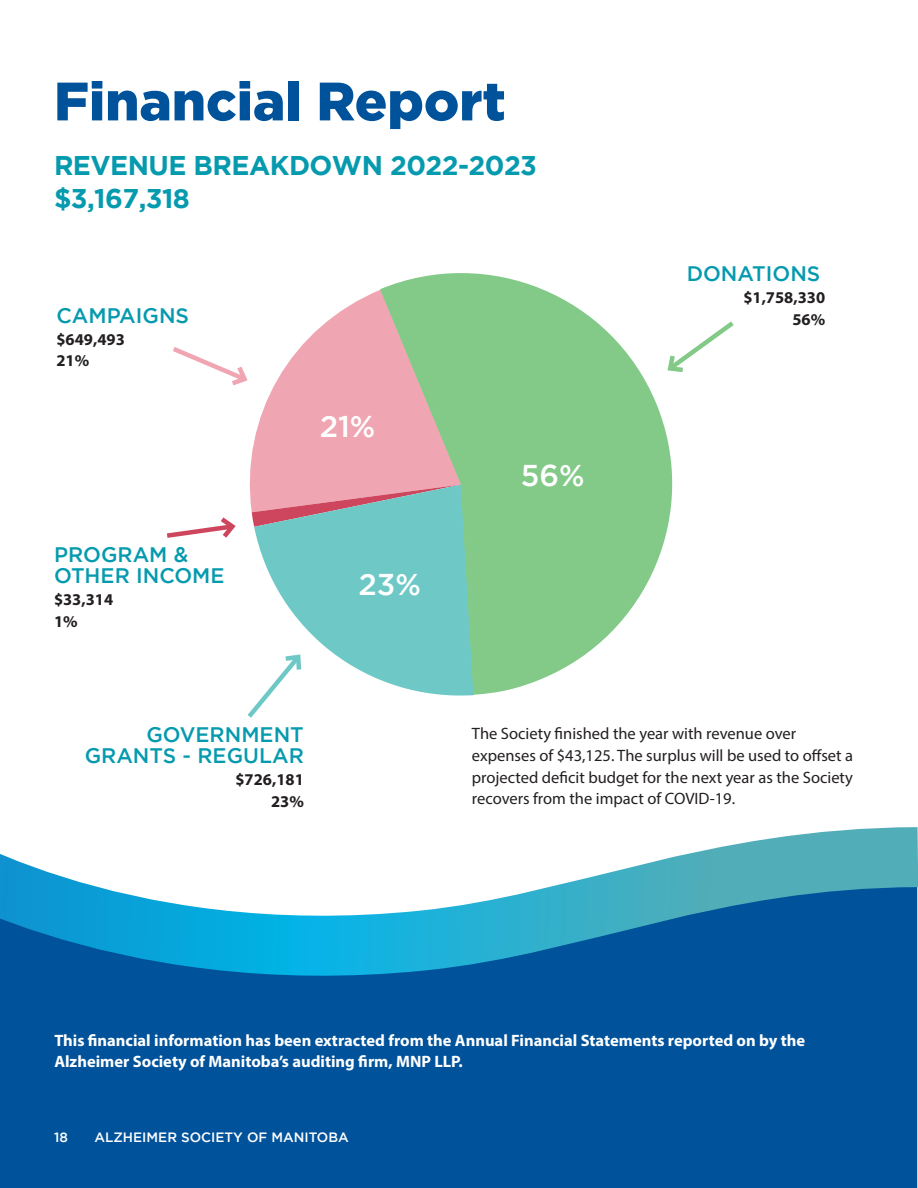
<style>
.page{position:relative;width:918px;height:1188px;background:#fff}
.page>*{position:absolute;margin:0;border:0;box-sizing:border-box;transform-origin:0 0}
.Main_Page_Header{font:900 54px "Gotham";color:#00529b}
.Subhead_2{font:500 30px "Gotham";color:#fff}
.Subhead_1{font:700 27px "Gotham";letter-spacing:-.02em;color:#069aae}
.Subhead_3{font:500 21px/21px "Gotham";color:#069aae;text-align:right}
.Body_Copy{font:16.5px/21.8px "Myriad Pro";color:#231f20}
.Body_Copy-2{font:700 16.5px/21.8px "Myriad Pro";color:#fff}
.Body_Copy-3{font:700 16.5px "Myriad Pro";color:#231f20}
.Subhead_3-2{font:700 16.5px "Myriad Pro";color:#231f20}
.t1{font:500 13.5px "Gotham";color:#fff}
</style>
<div class="page">
<svg style="left:249px;top:290px;width:131px;height:222px;fill:#f0a6b2"></svg>
<svg style="left:254px;top:485px;width:220px;height:211px;fill:#6ec9c6"></svg>
<svg style="left:380px;top:273px;width:293px;height:422px;fill:#83ca89"></svg>
<div style="left:0;top:978px;width:917px;height:210px;background:#00529b"></div>
<svg style="left:0;top:827px;width:918px;height:151px"></svg>
<svg style="left:247px;top:651px;width:58px;height:67px"></svg>
<svg style="left:167px;top:517px;width:69px;height:21px"></svg>
<svg style="left:173px;top:343px;width:78px;height:46px"></svg>
<svg style="left:664px;top:317px;width:70px;height:58px"></svg>
<p class="Main_Page_Header" style="left:54px;top:70px;width:453px">Financial Report</p>
<p class="Subhead_1" style="left:54px;top:150px;width:485px">REVENUE BREAKDOWN 2022-2023</p>
<p class="Subhead_1" style="left:54px;top:183px;width:137px">$3,167,318</p>
<p class="Subhead_3" style="left:56px;top:304px;width:134px">CAMPAIGNS</p>
<p class="Body_Copy-3" style="left:56px;top:328px;width:70px">$649,493</p>
<p class="Body_Copy-3" style="left:56px;top:350px;width:34px">21%</p>
<p class="Subhead_3" style="left:54px;top:544px;width:172px;text-align:left">PROGRAM &amp;<br>OTHER INCOME</p>
<p class="Body_Copy-3" style="left:54px;top:589px;width:61px">$33,314</p>
<p class="Body_Copy-3" style="left:54px;top:610px;width:25px">1%</p>
<p class="Subhead_2" style="left:320px;top:409px;width:57px">21%</p>
<p class="Subhead_2" style="left:359px;top:567px;width:64px">23%</p>
<p class="Subhead_2" style="left:521px;top:458px;width:65px">56%</p>
<p class="Subhead_3" style="left:687px;top:263px;width:135px">DONATIONS</p>
<p class="Body_Copy-3" style="left:743px;top:287px;width:83px">$1,758,330</p>
<p class="Body_Copy-3" style="left:792px;top:308px;width:34px">56%</p>
<p class="Subhead_3" style="left:85px;top:724px;width:221px">GOVERNMENT<br>GRANTS - REGULAR</p>
<p class="Subhead_3-2" style="left:235px;top:769px;width:70px">$726,181</p>
<p class="Body_Copy-3" style="left:271px;top:790px;width:34px">23%</p>
<p class="Body_Copy" style="left:472px;top:723px;width:383px">The Society finished the year with revenue over expenses of $43,125. The surplus will be used to offset a projected deficit budget for the next year as the Society recovers from the impact of COVID-19.</p>
<p class="Body_Copy-2" style="left:54px;top:1029px;width:752px">This financial information has been extracted from the Annual Financial Statements reported on by the<br>Alzheimer Society of Manitoba’s auditing firm, MNP LLP.</p>
<p class="t1" style="left:54px;top:1129px;width:15px">18</p>
<p class="t1" style="left:94px;top:1129px;width:256px">ALZHEIMER SOCIETY OF MANITOBA</p>
</div>
